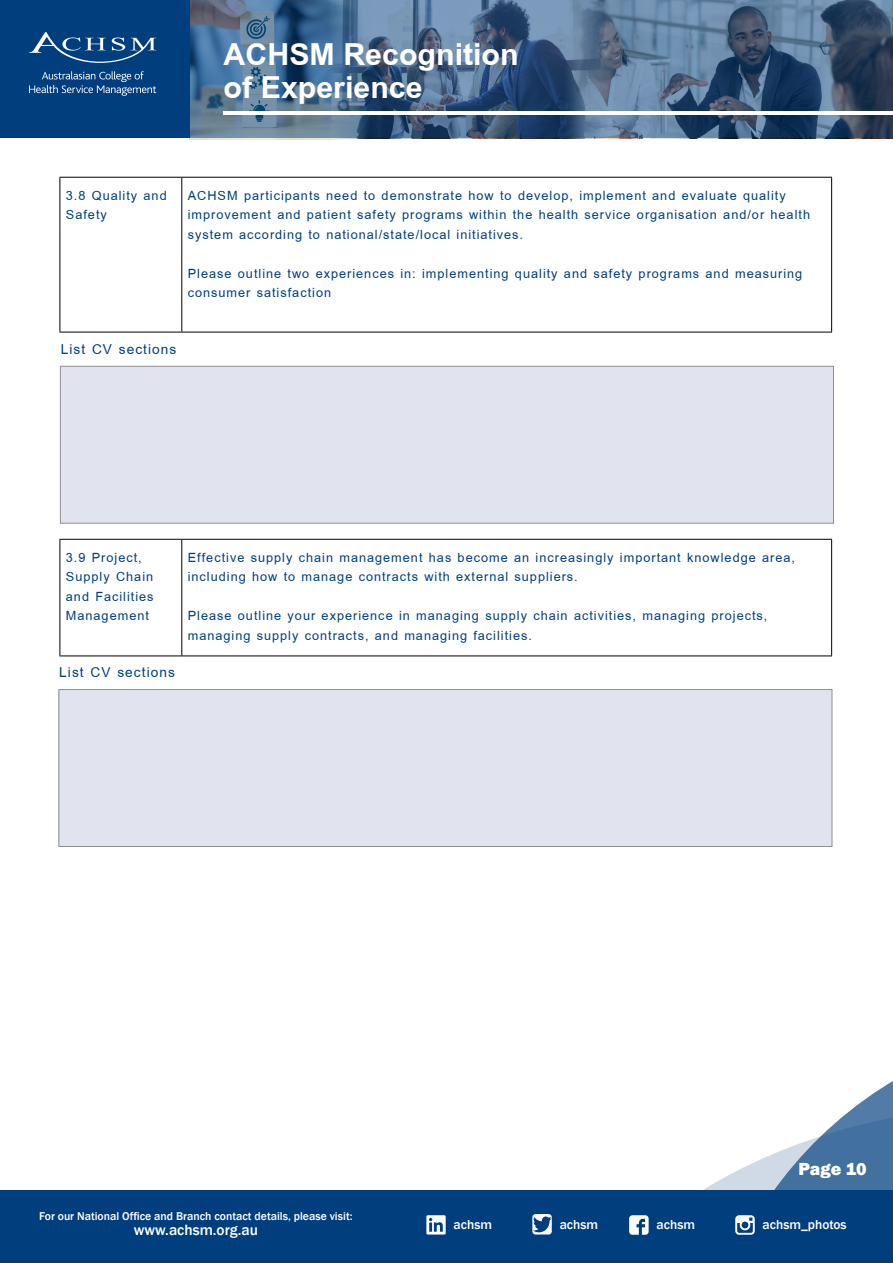
<style>
.page{position:relative;width:893px;height:1263px;background:#fff}
.page>*{position:absolute;margin:0;border:0;box-sizing:border-box;transform-origin:0 0}
.t1{font:700 46.5px/33px "Browallia New";color:#fff}
.t2{font:21px "Browallia New";letter-spacing:.05em;color:#003e7e}
.t3{font:19.5px/19.5px "Browallia New";letter-spacing:.05em;color:#003e7e}
.t4{font:800 18px "Franklin Gothic";letter-spacing:-.005em;color:#fff}
.t5{font:500 15.3px "Franklin Gothic";color:#fff}
.t6{font:500 13.35px "Franklin Gothic";color:#fff}
.t7{font:500 11.7px "Franklin Gothic";color:#fff}
</style>
<div class="page">
<svg style="left:530px;top:1081px;width:363px;height:110px"></svg>
<svg style="left:190px;top:0;width:703px;height:138px;background:#4b6889"></svg>
<div style="left:0;top:0;width:190px;height:138px;background:#003e7e"></div>
<div style="left:0;top:1191px;width:893px;height:72px;background:#003e7e"></div>
<svg style="left:426px;top:1215px;width:20px;height:19px"></svg>
<svg style="left:735px;top:1215px;width:20px;height:20px"></svg>
<svg style="left:629px;top:1215px;width:20px;height:20px"></svg>
<svg style="left:532px;top:1214px;width:20px;height:20px"></svg>
<svg style="left:29px;top:32px;width:127px;height:31px"></svg>
<svg style="left:29px;top:71px;width:127px;height:25px"></svg>
<hr style="left:224px;top:112px;width:669px;height:3px;background:#fff">
<div style="left:59px;top:689px;width:773px;height:157px;background:#e1e4ef"></div>
<div style="left:60px;top:366px;width:773px;height:157px;background:#e1e4ef"></div>
<hr style="left:60px;top:539px;width:122px;height:1px;background:#000">
<hr style="left:60px;top:540px;width:1px;height:115px;background:#000">
<hr style="left:182px;top:539px;width:650px;height:1px;background:#000">
<hr style="left:181px;top:540px;width:1px;height:115px;background:#000">
<hr style="left:831px;top:540px;width:1px;height:115px;background:#000">
<hr style="left:60px;top:655px;width:122px;height:1px;background:#000">
<hr style="left:182px;top:655px;width:650px;height:1px;background:#000">
<hr style="left:60px;top:177px;width:122px;height:1px;background:#000">
<hr style="left:60px;top:178px;width:1px;height:154px;background:#000">
<hr style="left:182px;top:177px;width:650px;height:1px;background:#000">
<hr style="left:181px;top:178px;width:1px;height:154px;background:#000">
<hr style="left:831px;top:178px;width:1px;height:154px;background:#000">
<hr style="left:60px;top:332px;width:122px;height:1px;background:#000">
<hr style="left:182px;top:332px;width:650px;height:1px;background:#000">
<h1 class="t1" style="left:224px;top:34px;width:297px">ACHSM Recognition of Experience</h1>
<p class="t3" style="left:66px;top:184px;width:102px">3.8 Quality and<br>Safety</p>
<p class="t3" style="left:188px;top:184px;width:624px">ACHSM participants need to demonstrate how to develop, implement and evaluate quality improvement and patient safety programs within the health service organisation and/or health system according to national/state/local initiatives.</p>
<p class="t3" style="left:188px;top:262px;width:616px">Please outline two experiences in: implementing quality and safety programs and measuring consumer satisfaction</p>
<p class="t2" style="left:61px;top:336px;width:117px">List CV sections</p>
<p class="t3" style="left:66px;top:546px;width:89px">3.9 Project,<br>Supply Chain and Facilities<br>Management</p>
<p class="t3" style="left:188px;top:546px;width:609px">Effective supply chain management has become an increasingly important knowledge area, including how to manage contracts with external suppliers.</p>
<p class="t3" style="left:188px;top:605px;width:581px">Please outline your experience in managing supply chain activities, managing projects, managing supply contracts, and managing facilities.</p>
<p class="t2" style="left:59px;top:660px;width:117px">List CV sections</p>
<p class="t4" style="left:798px;top:1158px;width:70px">Page 10</p>
<p class="t7" style="left:39px;top:1209px;width:315px">For our National Office and Branch contact details, please visit:</p>
<p class="t5" style="left:134px;top:1221px;width:126px">www.achsm.org.au</p>
<p class="t6" style="left:454px;top:1217px;width:40px">achsm</p>
<p class="t6" style="left:560px;top:1217px;width:40px">achsm</p>
<p class="t6" style="left:656px;top:1217px;width:40px">achsm</p>
<p class="t6" style="left:763px;top:1217px;width:85px">achsm_photos</p>
</div>
